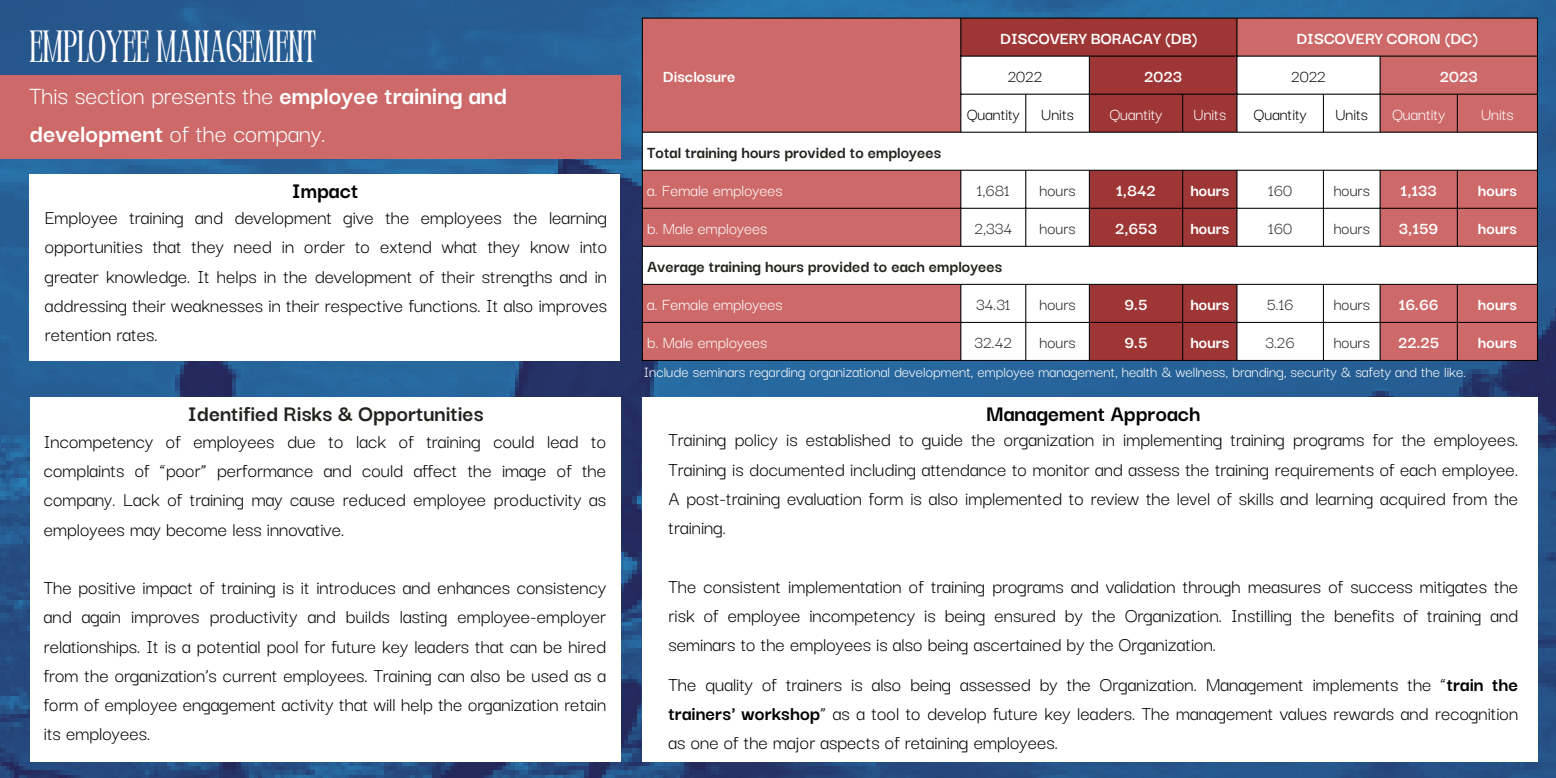
<style>
.page{position:relative;width:1556px;height:778px;background:#fff}
.page>*{position:absolute;margin:0;border:0;box-sizing:border-box;transform-origin:0 0}
.t1{font:condensed 45px "Perandoryv 2";color:#fff}
.t2{font:27px/37.8px "Darker Grotesque";color:#fff}
.t3{font:700 24px "Darker Grotesque";color:#23221f}
.t4{font:700 24px "Darker Grotesque";color:#000}
.t5{font:21px/29.2px "Darker Grotesque";color:#000;text-align:justify}
.t6{font:700 18px "Darker Grotesque";color:#fff}
.t7{font:18px "Darker Grotesque";color:#fff}
.t8{font:700 18px "Darker Grotesque";color:#23221f}
.t9{font:18px "Darker Grotesque";color:#23221f}
.t10{font:18px "Darker Grotesque";color:#000}
.t11{font:16.5px "Darker Grotesque";color:#fff}
.s1{font-weight:700}
</style>
<div class="page">
<img style="left:0;top:0;width:1555px;height:778px">
<div style="left:643px;top:19px;width:893px;height:37px;background:#cd6969"></div>
<div style="left:961px;top:19px;width:275px;height:37px;background:#9f3636"></div>
<svg style="left:643px;top:56px;width:893px;height:304px"></svg>
<hr style="left:642px;top:18px;width:1px;height:342px;background:#000">
<hr style="left:960px;top:18px;width:1px;height:114px;background:#000">
<hr style="left:960px;top:171px;width:1px;height:75px;background:#000">
<hr style="left:960px;top:285px;width:1px;height:75px;background:#000">
<hr style="left:1025px;top:95px;width:1px;height:37px;background:#000">
<hr style="left:1025px;top:171px;width:1px;height:75px;background:#000">
<hr style="left:1025px;top:285px;width:1px;height:75px;background:#000">
<hr style="left:1088px;top:57px;width:1px;height:75px;background:#000">
<hr style="left:1088px;top:171px;width:1px;height:75px;background:#000">
<hr style="left:1088px;top:285px;width:1px;height:75px;background:#000">
<hr style="left:1182px;top:95px;width:1px;height:37px;background:#000">
<hr style="left:1182px;top:171px;width:1px;height:75px;background:#000">
<hr style="left:1182px;top:285px;width:1px;height:75px;background:#000">
<hr style="left:1236px;top:18px;width:1px;height:114px;background:#000">
<hr style="left:1236px;top:171px;width:1px;height:75px;background:#000">
<hr style="left:1236px;top:285px;width:1px;height:75px;background:#000">
<hr style="left:1322px;top:95px;width:1px;height:37px;background:#000">
<hr style="left:1322px;top:171px;width:1px;height:75px;background:#000">
<hr style="left:1322px;top:285px;width:1px;height:75px;background:#000">
<hr style="left:1379px;top:57px;width:1px;height:75px;background:#000">
<hr style="left:1379px;top:171px;width:1px;height:75px;background:#000">
<hr style="left:1379px;top:285px;width:1px;height:75px;background:#000">
<hr style="left:1456px;top:95px;width:1px;height:37px;background:#000">
<hr style="left:1456px;top:171px;width:1px;height:75px;background:#000">
<hr style="left:1456px;top:285px;width:1px;height:75px;background:#000">
<hr style="left:1536px;top:18px;width:1px;height:342px;background:#000">
<hr style="left:642px;top:18px;width:895px;height:1px;background:#000">
<hr style="left:960px;top:56px;width:577px;height:1px;background:#000">
<hr style="left:960px;top:94px;width:577px;height:1px;background:#000">
<hr style="left:642px;top:132px;width:895px;height:1px;background:#000">
<hr style="left:642px;top:170px;width:895px;height:1px;background:#000">
<hr style="left:642px;top:208px;width:895px;height:1px;background:#000">
<hr style="left:642px;top:246px;width:895px;height:1px;background:#000">
<hr style="left:642px;top:284px;width:895px;height:1px;background:#000">
<hr style="left:642px;top:322px;width:895px;height:1px;background:#000">
<hr style="left:642px;top:360px;width:895px;height:1px;background:#000">
<div style="left:0;top:75px;width:620px;height:83px;background:#cd6969"></div>
<div style="left:30px;top:397px;width:590px;height:364px;background:#fff"></div>
<div style="left:30px;top:175px;width:590px;height:186px;background:#fff"></div>
<div style="left:642px;top:397px;width:895px;height:364px;background:#fff"></div>
<p class="t1" style="left:30px;top:28px;width:288px">EMPLOYEE MANAGEMENT</p>
<p class="t2" style="left:30px;top:75px;width:479px">This section presents the <span class="s1">employee training and development</span> of the company.</p>
<p class="t4" style="left:292px;top:173px;width:68px">Impact</p>
<h3 class="t5" style="left:45px;top:201px;width:564px">Employee training and development give the employees the learning opportunities that they need in order to extend what they know into greater knowledge. It helps in the development of their strengths and in addressing their weaknesses in their respective functions. It also improves retention rates.</h3>
<p class="t3" style="left:188px;top:395px;width:297px">Identified Risks &amp; Opportunities</p>
<h4 class="t5" style="left:44px;top:425px;width:564px">Incompetency of employees due to lack of training could lead to complaints of “poor” performance and could affect the image of the company. Lack of training may cause reduced employee productivity as employees may become less innovative.</h4>
<h4 class="t5" style="left:44px;top:571px;width:564px">The positive impact of training is it introduces and enhances consistency and again improves productivity and builds lasting employee-employer relationships. It is a potential pool for future key leaders that can be hired from the organization’s current employees. Training can also be used as a form of employee engagement activity that will help the organization retain its employees.</h4>
<h1 class="t6" style="left:663px;top:63px;width:74px">Disclosure</h1>
<h2 class="t6" style="left:1000px;top:25px;width:199px">DISCOVERY BORACAY (DB)</h2>
<h3 class="t6" style="left:1296px;top:25px;width:183px">DISCOVERY CORON (DC)</h3>
<h4 class="t10" style="left:1007px;top:63px;width:36px">2022</h4>
<p class="t6" style="left:1144px;top:63px;width:39px">2023</p>
<p class="t10" style="left:1290px;top:63px;width:36px">2022</p>
<p class="t6" style="left:1439px;top:63px;width:39px">2023</p>
<p class="t10" style="left:966px;top:101px;width:55px">Quantity</p>
<p class="t10" style="left:1041px;top:101px;width:34px">Units</p>
<p class="t7" style="left:1109px;top:101px;width:55px">Quantity</p>
<p class="t7" style="left:1193px;top:101px;width:34px">Units</p>
<p class="t10" style="left:1253px;top:101px;width:55px">Quantity</p>
<p class="t10" style="left:1335px;top:101px;width:34px">Units</p>
<p class="t7" style="left:1391px;top:101px;width:55px">Quantity</p>
<p class="t7" style="left:1480px;top:101px;width:34px">Units</p>
<p class="t8" style="left:647px;top:139px;width:295px">Total training hours provided to employees</p>
<p class="t7" style="left:647px;top:177px;width:137px">a. Female employees</p>
<p class="t9" style="left:976px;top:177px;width:34px">1,681</p>
<p class="t9" style="left:1039px;top:177px;width:38px">hours</p>
<p class="t6" style="left:1116px;top:177px;width:41px">1,842</p>
<p class="t6" style="left:1190px;top:177px;width:40px">hours</p>
<p class="t9" style="left:1268px;top:177px;width:25px">160</p>
<p class="t9" style="left:1333px;top:177px;width:38px">hours</p>
<p class="t6" style="left:1400px;top:177px;width:38px">1,133</p>
<p class="t6" style="left:1477px;top:177px;width:40px">hours</p>
<p class="t7" style="left:647px;top:215px;width:122px">b. Male employees</p>
<p class="t9" style="left:974px;top:215px;width:39px">2,334</p>
<p class="t9" style="left:1039px;top:215px;width:38px">hours</p>
<p class="t6" style="left:1114px;top:215px;width:43px">2,653</p>
<p class="t6" style="left:1190px;top:215px;width:40px">hours</p>
<p class="t9" style="left:1268px;top:215px;width:25px">160</p>
<p class="t9" style="left:1333px;top:215px;width:38px">hours</p>
<p class="t6" style="left:1398px;top:215px;width:41px">3,159</p>
<p class="t6" style="left:1477px;top:215px;width:40px">hours</p>
<p class="t8" style="left:647px;top:253px;width:356px">Average training hours provided to each employees</p>
<p class="t7" style="left:647px;top:291px;width:137px">a. Female employees</p>
<p class="t9" style="left:976px;top:291px;width:36px">34.31</p>
<p class="t9" style="left:1039px;top:291px;width:38px">hours</p>
<p class="t6" style="left:1124px;top:291px;width:25px">9.5</p>
<p class="t6" style="left:1190px;top:291px;width:40px">hours</p>
<p class="t9" style="left:1266px;top:291px;width:28px">5.16</p>
<p class="t9" style="left:1333px;top:291px;width:38px">hours</p>
<p class="t6" style="left:1398px;top:291px;width:42px">16.66</p>
<p class="t6" style="left:1477px;top:291px;width:40px">hours</p>
<p class="t7" style="left:647px;top:329px;width:122px">b. Male employees</p>
<p class="t9" style="left:974px;top:329px;width:39px">32.42</p>
<p class="t9" style="left:1039px;top:329px;width:38px">hours</p>
<p class="t6" style="left:1124px;top:329px;width:25px">9.5</p>
<p class="t6" style="left:1190px;top:329px;width:40px">hours</p>
<p class="t9" style="left:1265px;top:329px;width:31px">3.26</p>
<p class="t9" style="left:1333px;top:329px;width:38px">hours</p>
<p class="t6" style="left:1397px;top:329px;width:43px">22.25</p>
<p class="t6" style="left:1477px;top:329px;width:40px">hours</p>
<h4 class="t11" style="left:644px;top:359px;width:823px">Include seminars regarding organizational development, employee management, health &amp; wellness, branding, security &amp; safety and the like.</h4>
<p class="t4" style="left:986px;top:395px;width:216px">Management Approach</p>
<h3 class="t5" style="left:668px;top:423px;width:851px">Training policy is established to guide the organization in implementing training programs for the employees.<br>Training is documented including attendance to monitor and assess the training requirements of each employee.<br>A post-training evaluation form is also implemented to review the level of skills and learning acquired from the training.</h3>
<h4 class="t5" style="left:668px;top:570px;width:851px">The consistent implementation of training programs and validation through measures of success mitigates the risk of employee incompetency is being ensured by the Organization. Instilling the benefits of training and seminars to the employees is also being ascertained by the Organization.</h4>
<h4 class="t5" style="left:668px;top:668px;width:851px">The quality of trainers is also being assessed by the Organization. Management implements the “<span class="s1">train the trainers' workshop</span>” as a tool to develop future key leaders. The management values rewards and recognition as one of the major aspects of retaining employees.</h4>
</div>
